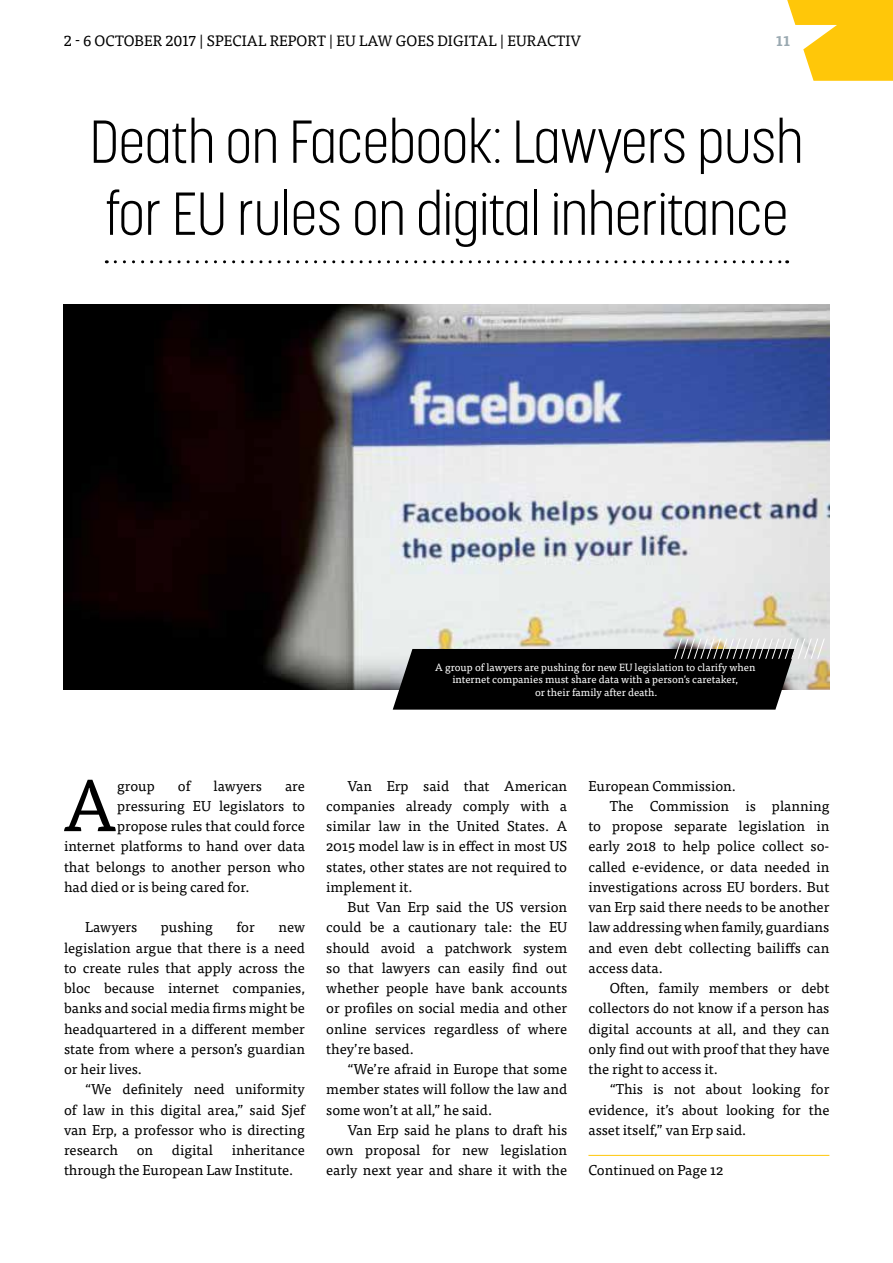
<style>
.page{position:relative;width:893px;height:1263px;background:#fff}
.page>*{position:absolute;margin:0;border:0;box-sizing:border-box;transform-origin:0 0}
.t1{font:72.6px "Tisa Pro";color:#000}
.t2{font:300 60px/72px "Korolev Condensed";color:#000}
.t3{font:15px "Tisa Pro";letter-spacing:.01em;color:#000}
.t4{font:14.25px/20.2px "Tisa Pro";color:#000;text-align:justify}
.t5{font:700 14.25px "Tisa Pro";color:#9aa9b1}
.t6{font:10.5px/12.6px "Tisa Pro";color:#fff;text-align:center}
</style>
<div class="page">
<svg style="left:787px;top:0;width:106px;height:81px"></svg>
<svg style="left:115px;top:260px;width:673px;height:3px"></svg>
<img style="left:64px;top:305px;width:765px;height:384px">
<svg style="left:393px;top:639px;width:436px;height:71px"></svg>
<hr style="left:588px;top:1155px;width:241px;height:1px;background:#ffc709">
<p class="t3" style="left:64px;top:30px;width:519px">2 - 6 OCTOBER 2017 | SPECIAL REPORT | EU LAW GOES DIGITAL | EURACTIV</p>
<p class="t5" style="left:776px;top:29px;width:16px">11</p>
<h2 class="t2" style="left:90px;top:105px;width:715px">Death on Facebook: Lawyers push for EU rules on digital inheritance</h2>
<p class="t6" style="left:435px;top:660px;width:322px">A group of lawyers are pushing for new EU legislation to clarify when internet companies must share data with a person’s caretaker,<br>or their family after death.</p>
<h1 class="t1" style="left:63px;top:752px;width:55px">A</h1>
<p class="t4" style="left:117px;top:775px;width:39px">group</p>
<p class="t4" style="left:178px;top:775px;width:14px">of</p>
<p class="t4" style="left:214px;top:775px;width:50px">lawyers</p>
<p class="t4" style="left:285px;top:775px;width:21px">are</p>
<p class="t4" style="left:117px;top:795px;width:189px">pressuring EU legislators to</p>
<p class="t4" style="left:117px;top:815px;width:189px">propose rules that could force</p>
<p class="t4" style="left:64px;top:835px;width:242px">internet platforms to hand over data</p>
<p class="t4" style="left:64px;top:856px;width:242px">that belongs to another person who</p>
<p class="t4" style="left:64px;top:876px;width:187px">had died or is being cared for.</p>
<p class="t4" style="left:85px;top:916px;width:54px">Lawyers</p>
<p class="t4" style="left:161px;top:916px;width:53px">pushing</p>
<p class="t4" style="left:236px;top:916px;width:20px">for</p>
<p class="t4" style="left:64px;top:916px;width:242px;text-indent:214px">new legislation argue that there is a need to create rules that apply across the bloc because internet companies, banks and social media firms might be headquartered in a different member state from where a person’s guardian or heir lives.</p>
<p class="t4" style="left:64px;top:1078px;width:242px;text-indent:21px">“We definitely need uniformity of law in this digital area,” said Sjef van Erp, a professor who is directing research</p>
<p class="t4" style="left:64px;top:1139px;width:242px;text-indent:168px">inheritance through the European Law Institute.</p>
<p class="t4" style="left:137px;top:1139px;width:18px">on</p>
<p class="t4" style="left:172px;top:1139px;width:42px">digital</p>
<p class="t4" style="left:326px;top:775px;width:242px;text-indent:21px">Van Erp said that American companies already comply with a similar law in the United States. A 2015 model law is in effect in most US states, other states are not required to implement it.</p>
<p class="t4" style="left:326px;top:896px;width:242px;text-indent:21px">But Van Erp said the US version could be a cautionary tale: the EU should avoid a patchwork system so that lawyers can easily find out whether people have bank accounts or profiles on social media and other online services regardless of where they’re based.</p>
<p class="t4" style="left:326px;top:1058px;width:242px;text-indent:21px">“We’re afraid in Europe that some member states will follow the law and some won’t at all,” he said.</p>
<p class="t4" style="left:326px;top:1119px;width:242px;text-indent:21px">Van Erp said he plans to draft his own proposal for new legislation early next year and share it with the</p>
<p class="t4" style="left:588px;top:775px;width:149px">European Commission.</p>
<p class="t4" style="left:610px;top:795px;width:221px">The Commission is planning</p>
<p class="t4" style="left:588px;top:815px;width:242px">to propose separate legislation in</p>
<p class="t4" style="left:588px;top:835px;width:242px">early 2018 to help police collect so-</p>
<p class="t4" style="left:588px;top:856px;width:242px">called e-evidence, or data needed in</p>
<p class="t4" style="left:588px;top:876px;width:242px">investigations across EU borders. But</p>
<p class="t4" style="left:588px;top:896px;width:242px">van Erp said there needs to be another</p>
<p class="t4" style="left:588px;top:916px;width:242px">law addressing when family, guardians</p>
<p class="t4" style="left:588px;top:937px;width:242px">and even debt collecting bailiffs can</p>
<p class="t4" style="left:588px;top:957px;width:76px">access data.</p>
<p class="t4" style="left:610px;top:977px;width:221px">Often, family members or debt</p>
<p class="t4" style="left:588px;top:997px;width:242px">collectors do not know if a person has</p>
<p class="t4" style="left:588px;top:1018px;width:242px">digital accounts at all, and they can</p>
<p class="t4" style="left:588px;top:1038px;width:242px">only find out with proof that they have</p>
<p class="t4" style="left:588px;top:1058px;width:131px">the right to access it.</p>
<p class="t4" style="left:610px;top:1078px;width:221px">“This is not about looking for</p>
<p class="t4" style="left:588px;top:1099px;width:242px">evidence, it’s about looking for the</p>
<p class="t4" style="left:588px;top:1119px;width:159px">asset itself,” van Erp said.</p>
<p class="t4" style="left:588px;top:1159px;width:136px">Continued on Page 12</p>
</div>
